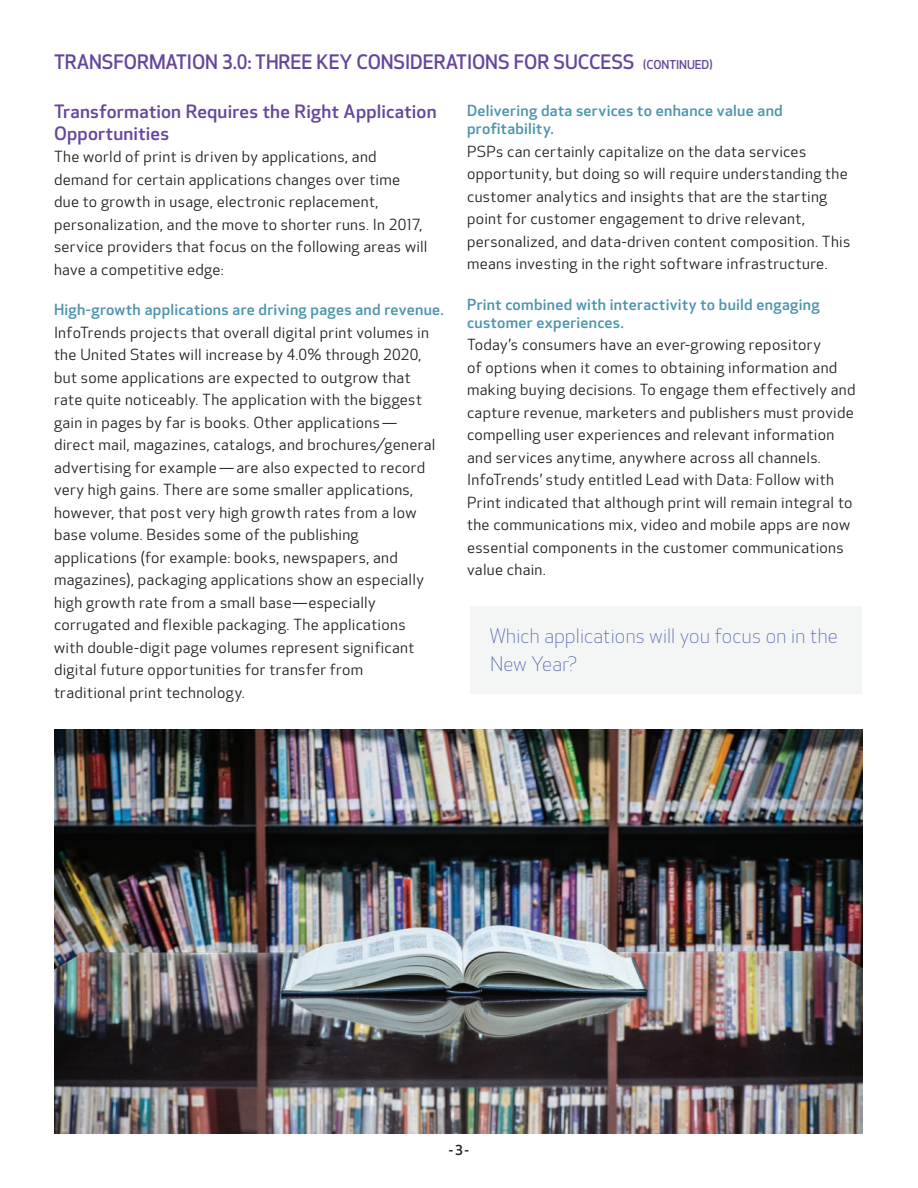
<style>
.page{position:relative;width:918px;height:1188px;background:#fff}
.page>*{position:absolute;margin:0;border:0;box-sizing:border-box;transform-origin:0 0}
.t1{font:500 19.5px "Optic Sans 301";letter-spacing:-.005em;color:#65469c}
.t2{font:300 19.5px/28.5px "Optic Sans 101";letter-spacing:.015em;color:#5369b1}
.t3{font:500 18px/21.6px "Optic Sans 301";letter-spacing:.01em;color:#65469c;scale:1.05 1}
.t4{font:15px/22.5px "Optic Sans 201";letter-spacing:.02em;color:#231f20;scale:1.05 1}
.t5{font:500 15px/18px "Optic Sans 301";letter-spacing:.02em;color:#4e94ad;scale:1.05 1}
.t6{font:500 13.5px "Optic Sans 301";color:#231f20;scale:1.05 1}
.s1{font-size:12px}
.s2{font-family:"Optic Sans 302";font-style:italic}
</style>
<div class="page">
<div style="left:470px;top:606px;width:392px;height:87px;background:#f4f5f5"></div>
<img style="left:54px;top:729px;width:808px;height:405px">
<h1 class="t1" style="left:54px;top:50px;width:661px">TRANSFORMATION 3.0: THREE KEY CONSIDERATIONS FOR SUCCESS <span class="s1">(CONTINUED)</span></h1>
<p class="t3" style="left:54px;top:102px;width:366px">Transformation Requires the Right Application<br>Opportunities</p>
<p class="t4" style="left:54px;top:146px;width:357px">The world of print is driven by applications, and demand for certain applications changes over time due to growth in usage, electronic replacement, personalization, and the move to shorter runs. In 2017, service providers that focus on the following areas will have a competitive edge:</p>
<p class="t5" style="left:54px;top:301px;width:373px">High-growth applications are driving pages and revenue.</p>
<p class="t4" style="left:54px;top:322px;width:365px">InfoTrends projects that overall digital print volumes in the United States will increase by 4.0% through 2020, but some applications are expected to outgrow that rate quite noticeably. The application with the biggest gain in pages by far is books. Other applications — direct mail, magazines, catalogs, and brochures/general advertising for example — are also expected to record very high gains. There are some smaller applications, however, that post very high growth rates from a low base volume. Besides some of the publishing applications (for example: books, newspapers, and magazines), packaging applications show an especially high growth rate from a small base—especially corrugated and flexible packaging. The applications with double-digit page volumes represent significant digital future opportunities for transfer from traditional print technology.</p>
<p class="t5" style="left:467px;top:102px;width:302px">Delivering data services to enhance value and profitability.</p>
<p class="t4" style="left:467px;top:140px;width:366px">PSPs can certainly capitalize on the data services opportunity, but doing so will require understanding the customer analytics and insights that are the starting point for customer engagement to drive relevant, personalized, and data-driven content composition. This means investing in the right software infrastructure.</p>
<p class="t5" style="left:467px;top:296px;width:337px">Print combined with interactivity to build engaging customer experiences.</p>
<p class="t4" style="left:467px;top:334px;width:371px">Today’s consumers have an ever-growing repository<br>of options when it comes to obtaining information and making buying decisions. To engage them effectively and capture revenue, marketers and publishers must provide compelling user experiences and relevant information and services anytime, anywhere across all channels.<br>InfoTrends’ study entitled Lead with Data: Follow with Print indicated that although print will remain integral to the communications mix, video and mobile apps are now essential components in the customer communications value chain.</p>
<h1 class="t2" style="left:490px;top:622px;width:350px">Which applications will you focus on in the<br>New Year?</h1>
<p class="t6" style="left:449px;top:1142px;width:21px">- 3 <span class="s2">-</span></p>
</div>
